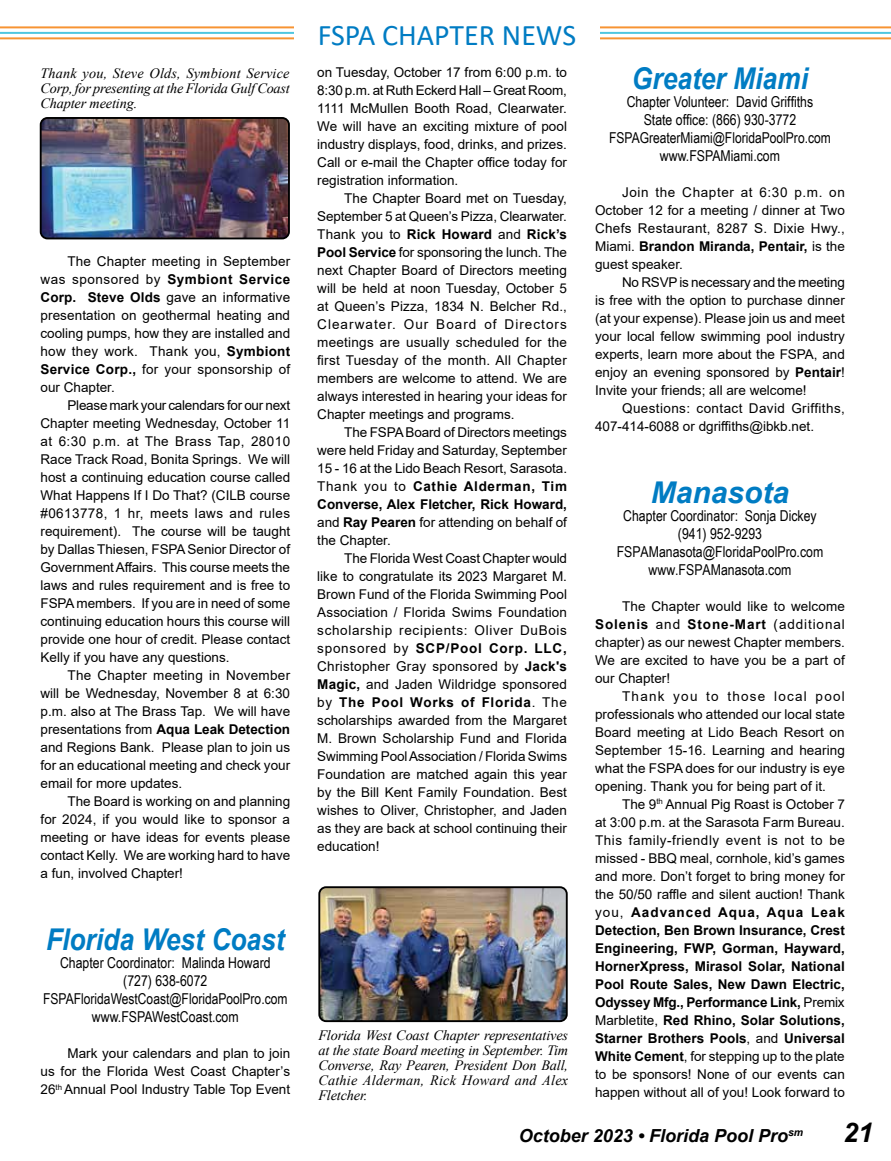
<style>
.page{position:relative;width:891px;height:1161px;background:#fff}
.page>*{position:absolute;margin:0;border:0;box-sizing:border-box;transform-origin:0 0}
.t1{font:italic 700 30px "Arial";color:#007cc3;scale:.88 1}
.t2{font:30px "Calibri";color:#007cc3}
.t3{font:italic 700 30px "Arial";color:#007cc3}
.t4{font:italic 700 27px "Arial";color:#000}
.t5{font:italic 700 18px "Arial";color:#000}
.t6{font:15px/18px "Arial Narrow";color:#000;text-align:center}
.t7{font:italic 14.25px/15px "Times New Roman";letter-spacing:-.01em;color:#000;text-align:justify}
.t8{font:13.5px/18px "Arial";color:#000;text-align:justify}
.t9{font:13.5px/18px "Arial";letter-spacing:.03em;color:#000}
.s1{font-weight:700}
</style>
<div class="page">
<hr style="left:0;top:32px;width:891px;height:2px;background:#4fc6e0">
<hr style="left:0;top:37px;width:891px;height:3px;background:#f79433">
<hr style="left:0;top:26px;width:891px;height:3px;background:#f79433">
<div style="left:294px;top:0;width:306px;height:54px;background:#fff"></div>
<img style="left:321px;top:889px;width:244px;height:130px">
<div style="left:318px;top:886px;width:250px;height:136px;border:2px solid #000;border-radius:7px"></div>
<img style="left:41px;top:118px;width:248px;height:120px">
<div style="left:40px;top:117px;width:250px;height:122px;border:2px solid #000;border-radius:7px"></div>
<p class="t7" style="left:40px;top:65px;width:251px">Thank you, Steve Olds, Symbiont Service Corp, for presenting at the Florida Gulf Coast Chapter meeting.</p>
<p class="t8" style="left:40px;top:253px;width:251px;text-indent:27px">The Chapter meeting in September was sponsored by <span class="s1">Symbiont Service Corp. Steve Olds</span> gave an informative presentation on geothermal heating and cooling pumps, how they are installed and how they work. Thank you, <span class="s1">Symbiont Service Corp.,</span> for your sponsorship of our Chapter.</p>
<p class="t8" style="left:40px;top:396px;width:251px;text-indent:27px">Please mark your calendars for our next Chapter meeting Wednesday, October 11 at 6:30 p.m. at The Brass Tap, 28010<br>Race Track Road, Bonita Springs. We will host a continuing education course called What Happens If I Do That? (CILB course #0613778, 1 hr, meets laws and rules requirement). The course will be taught by Dallas Thiesen, FSPA Senior Director of Government Affairs. This course meets the laws and rules requirement and is free to FSPA members. If you are in need of some continuing education hours this course will provide one hour of credit. Please contact Kelly if you have any questions.</p>
<p class="t8" style="left:40px;top:666px;width:251px;text-indent:27px">The Chapter meeting in November will be Wednesday, November 8 at 6:30 p.m. also at The Brass Tap. We will have presentations from <span class="s1">Aqua Leak Detection </span>and Regions Bank. Please plan to join us for an educational meeting and check your email for more updates.</p>
<p class="t8" style="left:40px;top:792px;width:251px;text-indent:27px">The Board is working on and planning for 2024, if you would like to sponsor a meeting or have ideas for events please contact Kelly. We are working hard to have a fun, involved Chapter!</p>
<h1 class="t1" style="left:46px;top:920px;width:273px">Florida West Coast</h1>
<p class="t6" style="left:43px;top:953px;width:246px">Chapter Coordinator: Malinda Howard<br>(727) 638-6072<br>FSPAFloridaWestCoast@FloridaPoolPro.com www.FSPAWestCoast.com</p>
<p class="t8" style="left:40px;top:1045px;width:251px;text-indent:27px">Mark your calendars and plan to join us for the Florida West Coast Chapter’s 26<sup>th</sup> Annual Pool Industry Table Top Event</p>
<h1 class="t2" style="left:318px;top:14px;width:260px">FSPA CHAPTER NEWS</h1>
<p class="t8" style="left:317px;top:63px;width:251px">on Tuesday, October 17 from 6:00 p.m. to 8:30 p.m. at Ruth Eckerd Hall – Great Room, 1111 McMullen Booth Road, Clearwater.<br>We will have an exciting mixture of pool industry displays, food, drinks, and prizes.<br>Call or e-mail the Chapter office today for registration information.</p>
<p class="t8" style="left:317px;top:189px;width:251px;text-indent:27px">The Chapter Board met on Tuesday, September 5 at Queen’s Pizza, Clearwater.<br>Thank you to <span class="s1">Rick Howard</span> and <span class="s1">Rick’s Pool Service</span> for sponsoring the lunch. The next Chapter Board of Directors meeting will be held at noon Tuesday, October 5 at Queen’s Pizza, 1834 N. Belcher Rd., Clearwater. Our Board of Directors meetings are usually scheduled for the first Tuesday of the month. All Chapter members are welcome to attend. We are always interested in hearing your ideas for Chapter meetings and programs.</p>
<p class="t8" style="left:317px;top:423px;width:251px;text-indent:27px">The FSPA Board of Directors meetings were held Friday and Saturday, September 15 - 16 at the Lido Beach Resort, Sarasota.<br>Thank you to <span class="s1">Cathie Alderman, Tim Converse, Alex Fletcher, Rick Howard, </span>and <span class="s1">Ray Pearen</span> for attending on behalf of the Chapter.</p>
<p class="t8" style="left:317px;top:549px;width:251px;text-indent:27px">The Florida West Coast Chapter would like to congratulate its 2023 Margaret M.<br>Brown Fund of the Florida Swimming Pool Association / Florida Swims Foundation scholarship recipients: Oliver DuBois sponsored by <span class="s1">SCP/Pool Corp. LLC, </span>Christopher Gray sponsored by <span class="s1">Jack's Magic,</span> and Jaden Wildridge sponsored by <span class="s1">The Pool Works of Florida</span>. The scholarships awarded from the Margaret M. Brown Scholarship Fund and Florida Swimming Pool Association / Florida Swims Foundation are matched again this year by the Bill Kent Family Foundation. Best wishes to Oliver, Christopher, and Jaden as they are back at school continuing their education!</p>
<p class="t7" style="left:318px;top:1027px;width:251px">Florida West Coast Chapter representatives at the state Board meeting in September. Tim Converse, Ray Pearen, President Don Ball, Cathie Alderman, Rick Howard and Alex Fletcher.</p>
<h1 class="t1" style="left:632px;top:58px;width:202px">Greater Miami</h1>
<p class="t6" style="left:609px;top:92px;width:223px">Chapter Volunteer: David Griffiths<br>State office: (866) 930-3772<br>FSPAGreaterMiami@FloridaPoolPro.com www.FSPAMiami.com</p>
<p class="t8" style="left:595px;top:183px;width:251px;text-indent:27px">Join the Chapter at 6:30 p.m. on October 12 for a meeting / dinner at Two Chefs Restaurant, 8287 S. Dixie Hwy., Miami. <span class="s1">Brandon Miranda, Pentair,</span> is the guest speaker.</p>
<p class="t8" style="left:595px;top:273px;width:251px;text-indent:27px">No RSVP is necessary and the meeting is free with the option to purchase dinner (at your expense). Please join us and meet your local fellow swimming pool industry experts, learn more about the FSPA, and enjoy an evening sponsored by <span class="s1">Pentair</span>!<br>Invite your friends; all are welcome!</p>
<p class="t9" style="left:595px;top:399px;width:251px;text-indent:27px">Questions: contact David Griffiths,<br>407-414-6088 or dgriffiths@ibkb.net.</p>
<h1 class="t3" style="left:651px;top:472px;width:140px">Manasota</h1>
<p class="t6" style="left:617px;top:506px;width:208px">Chapter Coordinator: Sonja Dickey (941) 952-9293<br>FSPAManasota@FloridaPoolPro.com www.FSPAManasota.com</p>
<p class="t8" style="left:595px;top:597px;width:251px;text-indent:27px">The Chapter would like to welcome <span class="s1">Solenis</span> and <span class="s1">Stone-Mart</span> (additional chapter) as our newest Chapter members.<br>We are excited to have you be a part of our Chapter!</p>
<p class="t8" style="left:595px;top:687px;width:251px;text-indent:27px">Thank you to those local pool professionals who attended our local state Board meeting at Lido Beach Resort on September 15-16. Learning and hearing what the FSPA does for our industry is eye opening. Thank you for being part of it.</p>
<p class="t8" style="left:595px;top:795px;width:251px;text-indent:27px">The 9<sup>th</sup> Annual Pig Roast is October 7 at 3:00 p.m. at the Sarasota Farm Bureau.<br>This family-friendly event is not to be missed - BBQ meal, cornhole, kid’s games and more. Don’t forget to bring money for the 50/50 raffle and silent auction! Thank you, <span class="s1">Aadvanced Aqua, Aqua Leak Detection, Ben Brown Insurance, Crest Engineering, FWP, Gorman, Hayward, HornerXpress, Mirasol Solar, National Pool Route Sales, New Dawn Electric, Odyssey Mfg., Performance Link,</span> Premix Marbletite, <span class="s1">Red Rhino, Solar Solutions, Starner Brothers Pools</span>, and <span class="s1">Universal White Cement</span>, for stepping up to the plate to be sponsors! None of our events can happen without all of you! Look forward to</p>
<h3 class="t5" style="left:519px;top:1123px;width:286px">October 2023 • Florida Pool Pro<sup>sm</sup></h3>
<h2 class="t4" style="left:843px;top:1114px;width:32px">21</h2>
</div>
